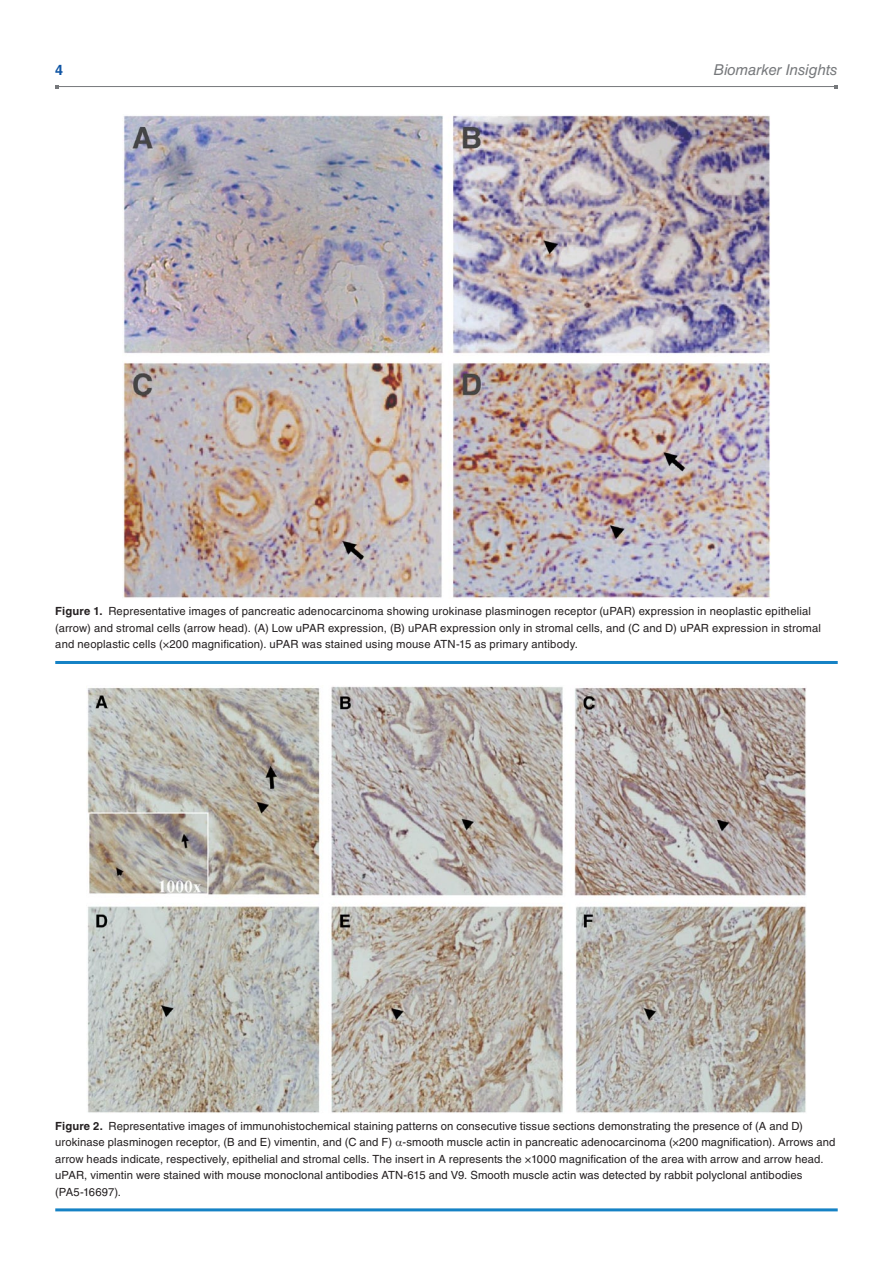
<style>
.page{position:relative;width:893px;height:1263px;background:#fff}
.page>*{position:absolute;margin:0;border:0;box-sizing:border-box;transform-origin:0 0}
.t1{font:italic 15px "Helvetica LT Std";letter-spacing:-.005em;color:#76787b}
.t2{font:700 14.25px "Helvetica LT Std";color:#1055a4}
.t3{font:11.25px/16.5px "Helvetica LT Std";letter-spacing:.01em;color:#231f20}
.s1{font-weight:700}
</style>
<div class="page">
<hr style="left:57px;top:86px;width:779px;height:1px;background:#76787b">
<hr style="left:55px;top:661px;width:783px;height:3px;background:#1582c5">
<img style="left:122px;top:115px;width:648px;height:484px">
<hr style="left:55px;top:1208px;width:783px;height:3px;background:#1582c5">
<img style="left:87px;top:686px;width:719px;height:427px">
<p class="t2" style="left:55px;top:61px;width:9px">4</p>
<h1 class="t1" style="left:714px;top:61px;width:126px">Biomarker Insights</h1>
<p class="t3" style="left:55px;top:603px;width:767px"><span class="s1">Figure 1.</span> Representative images of pancreatic adenocarcinoma showing urokinase plasminogen receptor (uPAR) expression in neoplastic epithelial (arrow) and stromal cells (arrow head). (A) Low uPAR expression, (B) uPAR expression only in stromal cells, and (C and D) uPAR expression in stromal and neoplastic cells (×200 magnification). uPAR was stained using mouse ATN-15 as primary antibody.</p>
<p class="t3" style="left:55px;top:1117px;width:782px"><span class="s1">Figure 2.</span> Representative images of immunohistochemical staining patterns on consecutive tissue sections demonstrating the presence of (A and D) urokinase plasminogen receptor, (B and E) vimentin, and (C and F) -smooth muscle actin in pancreatic adenocarcinoma (×200 magnification). Arrows and arrow heads indicate, respectively, epithelial and stromal cells. The insert in A represents the ×1000 magnification of the area with arrow and arrow head. uPAR, vimentin were stained with mouse monoclonal antibodies ATN-615 and V9. Smooth muscle actin was detected by rabbit polyclonal antibodies (PA5-16697).</p>
</div>
